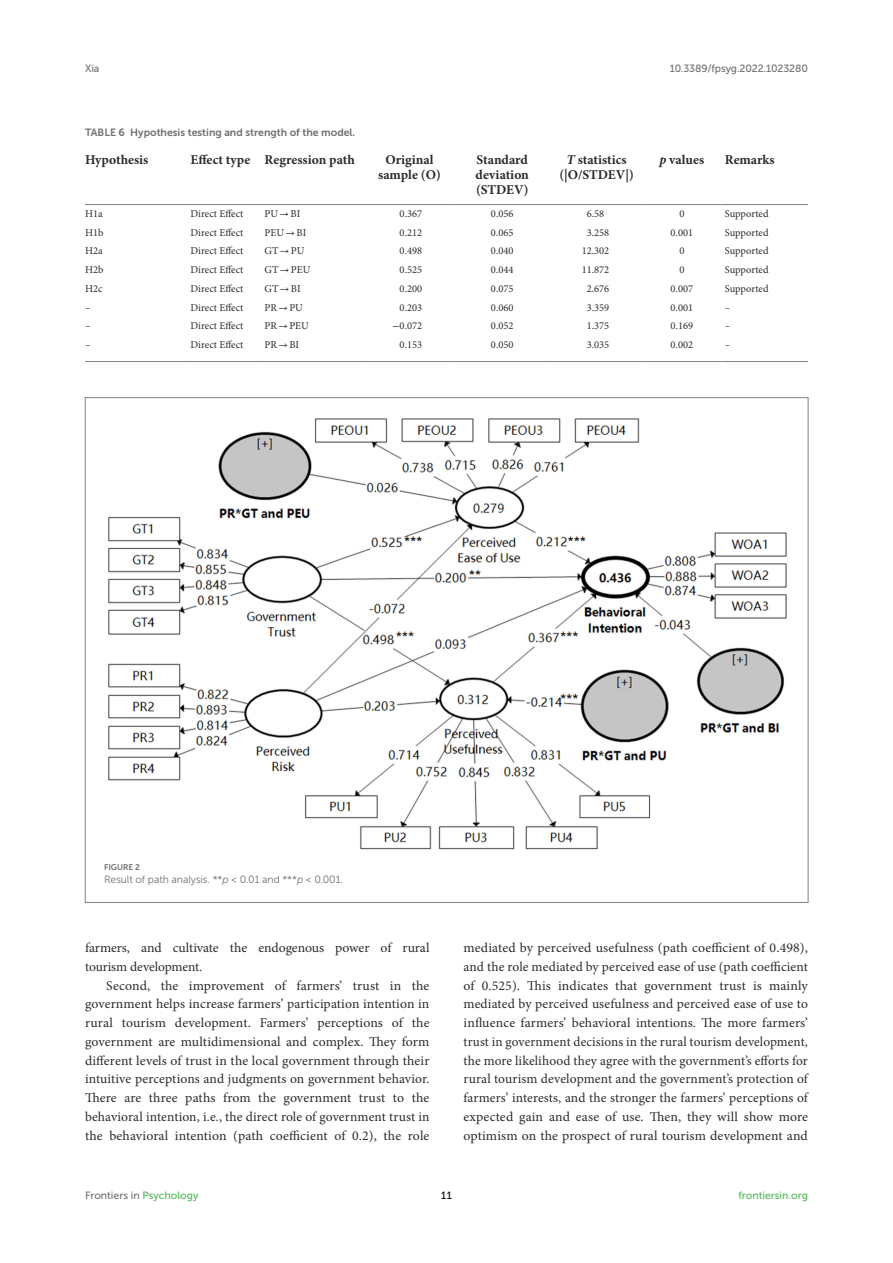
<style>
.page{position:relative;width:893px;height:1263px;background:#fff}
.page>*{position:absolute;margin:0;border:0;box-sizing:border-box;transform-origin:0 0}
.TEXT{font:13.5px/18.8px "Minion Pro";color:#2b2b2a;text-align:justify}
.TB_CH{font:700 13.5px/15px "Minion Pro";color:#2b2b2a;text-align:center}
.TB_TX{font:10.5px "Minion Pro";color:#2b2b2a}
.t1{font:10.5px "Museo Sans 500";letter-spacing:-.015em;color:#706f70}
.TT{font:10.5px "Museo Sans 700";color:#706f70}
.FIG_LEG{font:10.5px "Museo Sans 300";letter-spacing:-.01em;color:#706f70}
.t2{font:10.5px "Museo Sans 500";color:#4eb855}
.t3{font:10.5px "Museo Sans 500";color:#000}
.FIG_HD{font:8.25px "Museo Sans 700";letter-spacing:-.01em;color:#706f70}
.s1{font-style:italic}
.s2{font-family:"STIX General"}
.s3{color:#4eb855}
</style>
<div class="page">
<hr style="left:643px;top:361px;width:77px;height:1px;background:#808285">
<hr style="left:550px;top:361px;width:93px;height:1px;background:#808285">
<hr style="left:455px;top:361px;width:95px;height:1px;background:#808285">
<hr style="left:364px;top:361px;width:91px;height:1px;background:#808285">
<hr style="left:260px;top:361px;width:104px;height:1px;background:#808285">
<hr style="left:186px;top:361px;width:74px;height:1px;background:#808285">
<hr style="left:720px;top:361px;width:88px;height:1px;background:#808285">
<hr style="left:85px;top:361px;width:101px;height:1px;background:#808285">
<hr style="left:186px;top:204px;width:74px;height:1px;background:#808285">
<hr style="left:260px;top:204px;width:104px;height:1px;background:#808285">
<hr style="left:364px;top:204px;width:91px;height:1px;background:#808285">
<hr style="left:455px;top:204px;width:95px;height:1px;background:#808285">
<hr style="left:550px;top:204px;width:93px;height:1px;background:#808285">
<hr style="left:643px;top:204px;width:77px;height:1px;background:#808285">
<hr style="left:720px;top:204px;width:88px;height:1px;background:#808285">
<hr style="left:85px;top:204px;width:101px;height:1px;background:#808285">
<img style="left:108px;top:418px;width:679px;height:432px">
<p class="t1" style="left:85px;top:63px;width:16px">Xia</p>
<p class="t1" style="left:670px;top:63px;width:140px">10.3389/fpsyg.2022.1023280</p>
<p class="TT" style="left:85px;top:127px;width:272px">TABLE 6 Hypothesis testing and strength of the model.</p>
<p class="TB_CH" style="left:85px;top:152px;width:65px">Hypothesis</p>
<p class="TB_CH" style="left:191px;top:152px;width:61px">Effect type</p>
<p class="TB_CH" style="left:265px;top:152px;width:92px">Regression path</p>
<p class="TB_CH" style="left:378px;top:152px;width:64px">Original sample (O)</p>
<p class="TB_CH" style="left:476px;top:152px;width:55px;text-align:justify">Standard deviation (STDEV)</p>
<p class="TB_CH" style="left:559px;top:152px;width:76px"><span class="s1">T</span> statistics (|O/STDEV|)</p>
<p class="TB_CH" style="left:659px;top:152px;width:46px"><span class="s1">p</span> values</p>
<p class="TB_CH" style="left:725px;top:152px;width:51px">Remarks</p>
<p class="TB_TX" style="left:85px;top:206px;width:19px">H1a</p>
<p class="TB_TX" style="left:191px;top:206px;width:54px">Direct Effect</p>
<p class="TB_TX" style="left:265px;top:207px;width:37px">PU<span class="s2">→</span>BI</p>
<p class="TB_TX" style="left:400px;top:206px;width:24px">0.367</p>
<p class="TB_TX" style="left:491px;top:206px;width:24px">0.056</p>
<p class="TB_TX" style="left:587px;top:206px;width:19px">6.58</p>
<p class="TB_TX" style="left:679px;top:206px;width:7px">0</p>
<p class="TB_TX" style="left:725px;top:206px;width:45px">Supported</p>
<p class="TB_TX" style="left:85px;top:225px;width:20px">H1b</p>
<p class="TB_TX" style="left:191px;top:225px;width:54px">Direct Effect</p>
<p class="TB_TX" style="left:265px;top:225px;width:43px">PEU<span class="s2">→</span>BI</p>
<p class="TB_TX" style="left:400px;top:225px;width:24px">0.212</p>
<p class="TB_TX" style="left:491px;top:225px;width:24px">0.065</p>
<p class="TB_TX" style="left:587px;top:225px;width:24px">3.258</p>
<p class="TB_TX" style="left:671px;top:225px;width:24px">0.001</p>
<p class="TB_TX" style="left:725px;top:225px;width:45px">Supported</p>
<p class="TB_TX" style="left:85px;top:244px;width:19px">H2a</p>
<p class="TB_TX" style="left:191px;top:244px;width:54px">Direct Effect</p>
<p class="TB_TX" style="left:265px;top:244px;width:41px">GT<span class="s2">→</span>PU</p>
<p class="TB_TX" style="left:400px;top:244px;width:24px">0.498</p>
<p class="TB_TX" style="left:491px;top:244px;width:24px">0.040</p>
<p class="TB_TX" style="left:582px;top:244px;width:29px">12.302</p>
<p class="TB_TX" style="left:679px;top:244px;width:7px">0</p>
<p class="TB_TX" style="left:725px;top:244px;width:45px">Supported</p>
<p class="TB_TX" style="left:85px;top:263px;width:20px">H2b</p>
<p class="TB_TX" style="left:191px;top:263px;width:54px">Direct Effect</p>
<p class="TB_TX" style="left:265px;top:263px;width:47px">GT<span class="s2">→</span>PEU</p>
<p class="TB_TX" style="left:400px;top:263px;width:24px">0.525</p>
<p class="TB_TX" style="left:491px;top:263px;width:24px">0.044</p>
<p class="TB_TX" style="left:582px;top:263px;width:29px">11.872</p>
<p class="TB_TX" style="left:679px;top:263px;width:7px">0</p>
<p class="TB_TX" style="left:725px;top:263px;width:45px">Supported</p>
<p class="TB_TX" style="left:85px;top:282px;width:19px">H2c</p>
<p class="TB_TX" style="left:191px;top:282px;width:54px">Direct Effect</p>
<p class="TB_TX" style="left:265px;top:282px;width:38px">GT<span class="s2">→</span>BI</p>
<p class="TB_TX" style="left:400px;top:282px;width:24px">0.200</p>
<p class="TB_TX" style="left:491px;top:282px;width:24px">0.075</p>
<p class="TB_TX" style="left:587px;top:282px;width:24px">2.676</p>
<p class="TB_TX" style="left:671px;top:282px;width:24px">0.007</p>
<p class="TB_TX" style="left:725px;top:282px;width:45px">Supported</p>
<p class="TB_TX" style="left:85px;top:300px;width:7px">–</p>
<p class="TB_TX" style="left:191px;top:300px;width:54px">Direct Effect</p>
<p class="TB_TX" style="left:265px;top:300px;width:40px">PR<span class="s2">→</span>PU</p>
<p class="TB_TX" style="left:400px;top:300px;width:24px">0.203</p>
<p class="TB_TX" style="left:491px;top:300px;width:24px">0.060</p>
<p class="TB_TX" style="left:587px;top:300px;width:24px">3.359</p>
<p class="TB_TX" style="left:671px;top:300px;width:24px">0.001</p>
<p class="TB_TX" style="left:725px;top:300px;width:7px">–</p>
<p class="TB_TX" style="left:85px;top:319px;width:7px">–</p>
<p class="TB_TX" style="left:191px;top:319px;width:54px">Direct Effect</p>
<p class="TB_TX" style="left:265px;top:319px;width:46px">PR<span class="s2">→</span>PEU</p>
<p class="TB_TX" style="left:392px;top:319px;width:31px"><span class="s2">−</span>0.072</p>
<p class="TB_TX" style="left:491px;top:319px;width:24px">0.052</p>
<p class="TB_TX" style="left:587px;top:319px;width:24px">1.375</p>
<p class="TB_TX" style="left:671px;top:319px;width:24px">0.169</p>
<p class="TB_TX" style="left:725px;top:319px;width:7px">–</p>
<p class="TB_TX" style="left:85px;top:338px;width:7px">–</p>
<p class="TB_TX" style="left:191px;top:338px;width:54px">Direct Effect</p>
<p class="TB_TX" style="left:265px;top:338px;width:36px">PR<span class="s2">→</span>BI</p>
<p class="TB_TX" style="left:400px;top:338px;width:24px">0.153</p>
<p class="TB_TX" style="left:491px;top:338px;width:24px">0.050</p>
<p class="TB_TX" style="left:587px;top:338px;width:24px">3.035</p>
<p class="TB_TX" style="left:671px;top:338px;width:24px">0.002</p>
<p class="TB_TX" style="left:725px;top:338px;width:7px">–</p>
<p class="FIG_HD" style="left:104px;top:862px;width:37px">FIGURE 2</p>
<p class="FIG_LEG" style="left:104px;top:874px;width:240px">Result of path analysis. **<span class="s1">p</span> &lt; 0.01 and ***<span class="s1">p</span> &lt; 0.001.</p>
<p class="TEXT" style="left:85px;top:938px;width:346px">farmers, and cultivate the endogenous power of rural tourism development.</p>
<p class="TEXT" style="left:85px;top:976px;width:346px;text-indent:21px">Second, the improvement of farmers’ trust in the government helps increase farmers’ participation intention in rural tourism development. Farmers’ perceptions of the government are multidimensional and complex. They form different levels of trust in the local government through their intuitive perceptions and judgments on government behavior.<br>There are three paths from the government trust to the behavioral intention, i.e., the direct role of government trust in the behavioral intention (path coefficient of 0.2), the role</p>
<p class="TEXT" style="left:463px;top:938px;width:346px">mediated by perceived usefulness (path coefficient of 0.498), and the role mediated by perceived ease of use (path coefficient of 0.525). This indicates that government trust is mainly mediated by perceived usefulness and perceived ease of use to influence farmers’ behavioral intentions. The more farmers’ trust in government decisions in the rural tourism development, the more likelihood they agree with the government’s efforts for rural tourism development and the government’s protection of farmers’ interests, and the stronger the farmers’ perceptions of expected gain and ease of use. Then, they will show more optimism on the prospect of rural tourism development and</p>
<p class="t1" style="left:85px;top:1190px;width:115px">Frontiers in <span class="s3">Psychology</span></p>
<p class="t3" style="left:441px;top:1190px;width:12px">11</p>
<p class="t2" style="left:738px;top:1190px;width:71px">frontiersin.org</p>
</div>
